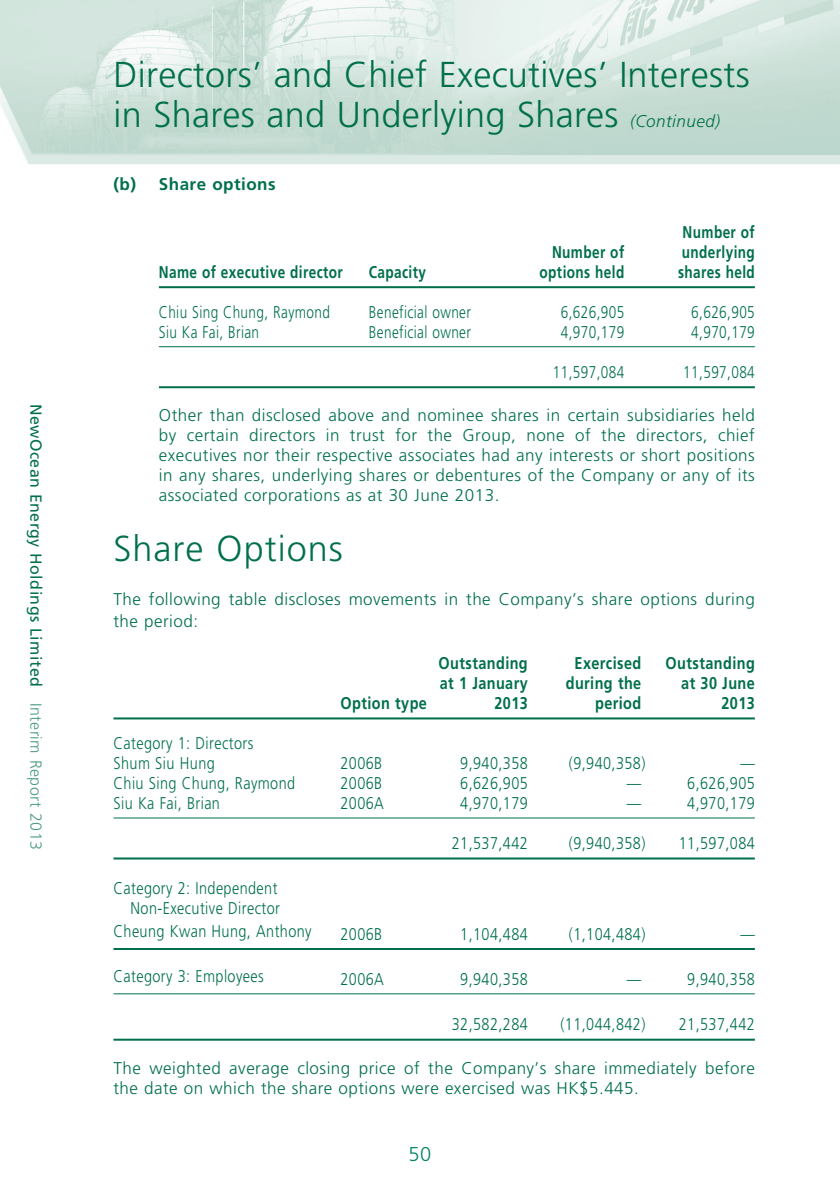
<style>
.page{position:relative;width:840px;height:1191px;background:#fff}
.page>*{position:absolute;margin:0;border:0;box-sizing:border-box;transform-origin:0 0}
.t1{font:300 36px/40px "Frutiger";letter-spacing:.01em;color:#007049}
.t2{font:300 36px "Frutiger";letter-spacing:.03em;color:#007049}
.t3{font:300 20px "Frutiger";color:#058364}
.t4{font:300 17px/20px "Frutiger";letter-spacing:.03em;color:#007049}
.t5{font:300 17px/20px "Frutiger";letter-spacing:.03em;color:#007049;scale:.85 1}
.t6{font:300 17px "Frutiger";letter-spacing:.03em;color:#007049;scale:.8 1}
.t7{font:700 17px/20px "Frutiger";letter-spacing:.03em;color:#007049;text-align:right;scale:.85 1}
.t8{font:700 17px/20px "Frutiger";letter-spacing:.03em;color:#007049;text-align:right;scale:.8 1}
.t9{font:700 17px "Frutiger";letter-spacing:.03em;color:#007049}
.t10{font:16px "Frutiger";letter-spacing:.03em;color:#007049}
.s1{font-weight:300;color:#4b9b81}
.s2{font-style:italic;font-size:17px}
</style>
<div class="page">
<img style="left:0;top:0;width:839px;height:1041px">
<hr style="left:159px;top:286px;width:595px;height:2px;background:#007049">
<hr style="left:159px;top:346px;width:595px;height:1px;background:#007049">
<hr style="left:159px;top:386px;width:595px;height:2px;background:#007049">
<hr style="left:113px;top:717px;width:641px;height:2px;background:#007049">
<hr style="left:113px;top:817px;width:641px;height:1px;background:#007049">
<hr style="left:113px;top:857px;width:641px;height:2px;background:#007049">
<hr style="left:113px;top:948px;width:641px;height:2px;background:#007049">
<hr style="left:113px;top:993px;width:641px;height:1px;background:#007049">
<hr style="left:113px;top:1038px;width:641px;height:2px;background:#007049">
<p class="t10" style="left:42px;top:404px;width:447px;rotate:90deg">NewOcean Energy Holdings Limited <span class="s1">Interim Report 2013</span></p>
<h1 class="t1" style="left:113px;top:58px;width:637px">Directors’ and Chief Executives’ Interests in Shares and Underlying Shares <span class="s2">(Continued)</span></h1>
<p class="t9" style="left:113px;top:177px;width:164px">(b) Share options</p>
<p class="t8" style="left:159px;top:263px;width:231px">Name of executive director</p>
<p class="t8" style="left:369px;top:263px;width:73px">Capacity</p>
<p class="t8" style="left:539px;top:243px;width:107px">Number of options held</p>
<p class="t8" style="left:677px;top:223px;width:97px;text-align:justify">Number of underlying shares held</p>
<p class="t6" style="left:159px;top:305px;width:215px">Chiu Sing Chung, Raymond</p>
<p class="t6" style="left:369px;top:305px;width:129px">Beneficial owner</p>
<p class="t6" style="left:560px;top:305px;width:81px">6,626,905</p>
<p class="t6" style="left:691px;top:305px;width:81px">6,626,905</p>
<p class="t6" style="left:159px;top:325px;width:127px">Siu Ka Fai, Brian</p>
<p class="t6" style="left:369px;top:325px;width:129px">Beneficial owner</p>
<p class="t6" style="left:560px;top:325px;width:81px">4,970,179</p>
<p class="t6" style="left:690px;top:325px;width:81px">4,970,179</p>
<p class="t6" style="left:552px;top:365px;width:91px">11,597,084</p>
<p class="t6" style="left:683px;top:365px;width:91px">11,597,084</p>
<p class="t4" style="left:159px;top:406px;width:597px;text-align:justify">Other than disclosed above and nominee shares in certain subsidiaries held by certain directors in trust for the Group, none of the directors, chief executives nor their respective associates had any interests or short positions in any shares, underlying shares or debentures of the Company or any of its associated corporations as at 30 June 2013.</p>
<h1 class="t2" style="left:113px;top:534px;width:231px">Share Options</h1>
<p class="t4" style="left:113px;top:589px;width:642px;line-height:22px">The following table discloses movements in the Company’s share options during the period:</p>
<p class="t5" style="left:113px;top:734px;width:166px">Category 1: Directors<br>Shum Siu Hung</p>
<p class="t7" style="left:340px;top:694px;width:103px">Option type</p>
<p class="t7" style="left:438px;top:654px;width:106px">Outstanding at 1 January<br>2013</p>
<p class="t7" style="left:565px;top:654px;width:90px">Exercised during the period</p>
<p class="t7" style="left:665px;top:654px;width:106px">Outstanding at 30 June<br>2013</p>
<p class="t5" style="left:340px;top:754px;width:51px">2006B</p>
<p class="t5" style="left:460px;top:754px;width:81px">9,940,358</p>
<p class="t5" style="left:568px;top:754px;width:91px">(9,940,358)</p>
<p class="t5" style="left:740px;top:754px;width:18px">—</p>
<p class="t5" style="left:113px;top:774px;width:215px">Chiu Sing Chung, Raymond</p>
<p class="t5" style="left:340px;top:774px;width:51px">2006B</p>
<p class="t5" style="left:460px;top:774px;width:81px">6,626,905</p>
<p class="t5" style="left:626px;top:774px;width:18px">—</p>
<p class="t5" style="left:687px;top:774px;width:81px">6,626,905</p>
<p class="t5" style="left:113px;top:794px;width:127px">Siu Ka Fai, Brian</p>
<p class="t5" style="left:340px;top:794px;width:53px">2006A</p>
<p class="t5" style="left:460px;top:794px;width:81px">4,970,179</p>
<p class="t5" style="left:626px;top:794px;width:18px">—</p>
<p class="t5" style="left:687px;top:794px;width:81px">4,970,179</p>
<p class="t5" style="left:451px;top:834px;width:91px">21,537,442</p>
<p class="t5" style="left:568px;top:834px;width:91px">(9,940,358)</p>
<p class="t5" style="left:678px;top:834px;width:91px">11,597,084</p>
<p class="t5" style="left:113px;top:879px;width:197px;text-align:right">Category 2: Independent<br>Non-Executive Director</p>
<p class="t5" style="left:113px;top:922px;width:234px">Cheung Kwan Hung, Anthony</p>
<p class="t5" style="left:340px;top:925px;width:51px">2006B</p>
<p class="t5" style="left:460px;top:925px;width:81px">1,104,484</p>
<p class="t5" style="left:568px;top:925px;width:91px">(1,104,484)</p>
<p class="t5" style="left:740px;top:925px;width:18px">—</p>
<p class="t5" style="left:113px;top:967px;width:178px">Category 3: Employees</p>
<p class="t5" style="left:340px;top:970px;width:53px">2006A</p>
<p class="t5" style="left:460px;top:970px;width:81px">9,940,358</p>
<p class="t5" style="left:626px;top:970px;width:18px">—</p>
<p class="t5" style="left:687px;top:970px;width:81px">9,940,358</p>
<p class="t5" style="left:451px;top:1015px;width:91px">32,582,284</p>
<p class="t5" style="left:560px;top:1015px;width:101px">(11,044,842)</p>
<p class="t5" style="left:678px;top:1015px;width:91px">21,537,442</p>
<p class="t4" style="left:113px;top:1059px;width:642px">The weighted average closing price of the Company’s share immediately before the date on which the share options were exercised was HK$5.445.</p>
<p class="t3" style="left:408px;top:1145px;width:24px">50</p>
</div>
